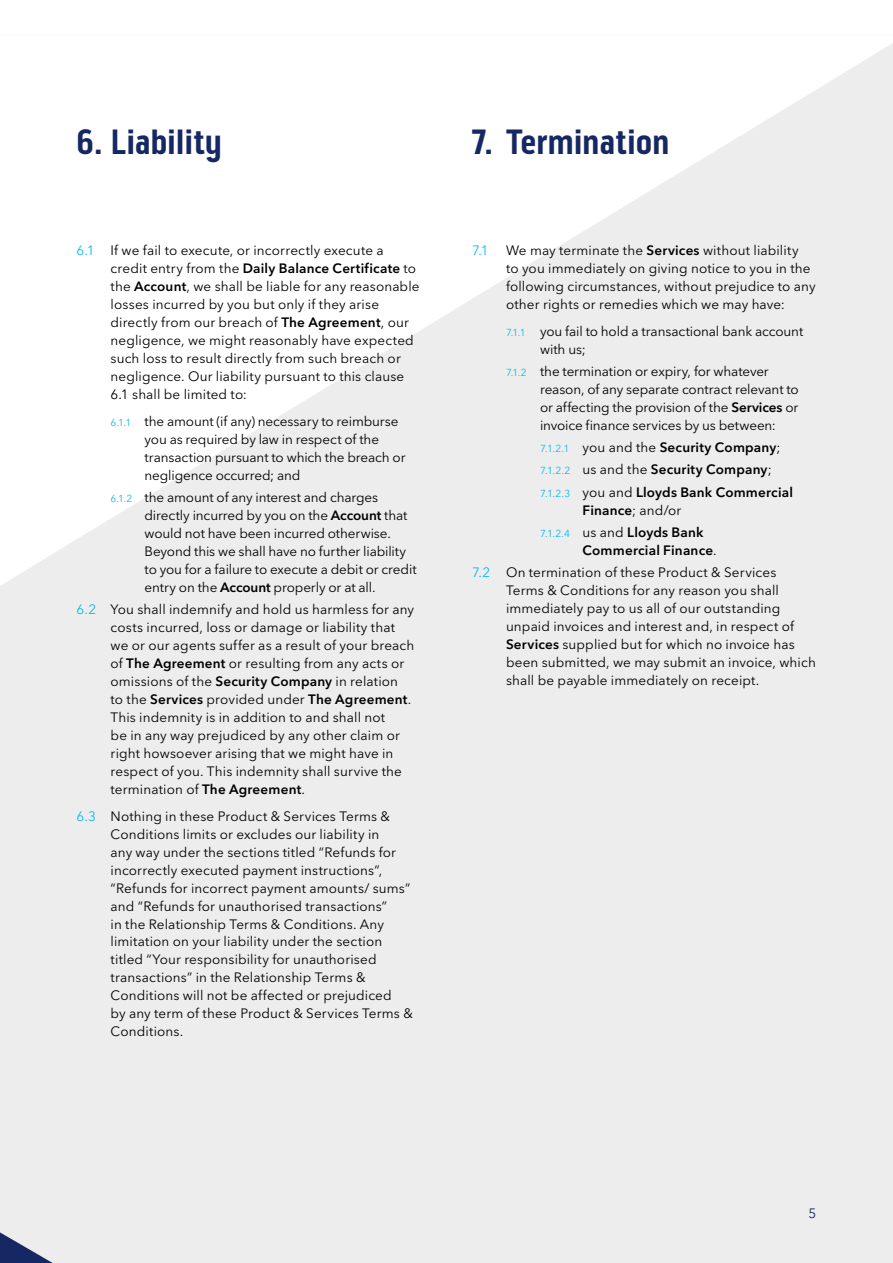
<style>
.page{position:relative;width:893px;height:1263px;background:#fff}
.page>*{position:absolute;margin:0;border:0;box-sizing:border-box;transform-origin:0 0}
.t1{font:700 36px "Bo S Pill Gothic";letter-spacing:-.01em;color:#162863}
.t2{font:13.5px/18px "Avenir Next LT Pro";letter-spacing:.01em;color:#000}
.t3{font:13.5px/18px "Avenir Next LT Pro";letter-spacing:-.01em;color:#000}
.t4{font:600 13.5px/22.2px "Avenir Next LT Pro";letter-spacing:.015em;color:#000}
.t5{font:13.5px "Avenir Next LT Pro";color:#0bbbef}
.t6{font:13.5px "Avenir Next LT Pro";color:#162863}
.s1{color:#0bbbef}
.s2{font-weight:600}
.s3{font-size:10.2px;color:#0bbbef}
.s4{font-weight:400;font-size:10.2px;color:#0bbbef}
.s5{font-weight:400}
</style>
<div class="page">
<div style="left:0;top:35px;width:893px;height:1228px;background:#ededed"></div>
<svg style="left:0;top:1232px;width:53px;height:31px"></svg>
<svg style="left:0;top:35px;width:893px;height:551px;fill:#fff"></svg>
<h1 class="t1" style="left:77px;top:121px;width:147px">6. Liability</h1>
<p class="t2" style="left:111px;top:241px;width:311px;text-indent:-34px"><span class="s1">6.1</span> If we fail to execute, or incorrectly execute a credit entry from the <span class="s2">Daily Balance Certificate</span> to the <span class="s2">Account</span>, we shall be liable for any reasonable losses incurred by you but only if they arise directly from our breach of <span class="s2">The Agreement</span>, our negligence, we might reasonably have expected such loss to result directly from such breach or negligence. Our liability pursuant to this clause 6.1 shall be limited to:</p>
<p class="t3" style="left:145px;top:412px;width:263px;text-indent:-34px"><span class="s3">6.1.1</span> the amount (if any) necessary to reimburse you as required by law in respect of the transaction pursuant to which the breach or negligence occurred; and</p>
<p class="t3" style="left:145px;top:488px;width:274px;text-indent:-34px"><span class="s3">6.1.2</span> the amount of any interest and charges directly incurred by you on the <span class="s2">Account</span> that would not have been incurred otherwise.<br>Beyond this we shall have no further liability to you for a failure to execute a debit or credit entry on the <span class="s2">Account</span> properly or at all.</p>
<p class="t2" style="left:111px;top:600px;width:305px;text-indent:-34px"><span class="s1">6.2</span> You shall indemnify and hold us harmless for any costs incurred, loss or damage or liability that we or our agents suffer as a result of your breach of <span class="s2">The Agreement</span> or resulting from any acts or omissions of the <span class="s2">Security Company</span> in relation<br>to the <span class="s2">Services</span> provided under <span class="s2">The Agreement</span>.<br>This indemnity is in addition to and shall not<br>be in any way prejudiced by any other claim or right howsoever arising that we might have in respect of you. This indemnity shall survive the termination of <span class="s2">The Agreement</span>.</p>
<p class="t2" style="left:111px;top:807px;width:304px;text-indent:-34px"><span class="s1">6.3</span> Nothing in these Product &amp; Services Terms &amp; Conditions limits or excludes our liability in<br>any way under the sections titled “Refunds for incorrectly executed payment instructions”, “Refunds for incorrect payment amounts/ sums” and “Refunds for unauthorised transactions”<br>in the Relationship Terms &amp; Conditions. Any limitation on your liability under the section titled “Your responsibility for unauthorised transactions” in the Relationship Terms &amp; Conditions will not be affected or prejudiced<br>by any term of these Product &amp; Services Terms &amp; Conditions.</p>
<h1 class="t1" style="left:472px;top:121px;width:199px">7. Termination</h1>
<p class="t5" style="left:472px;top:242px;width:18px">7.1</p>
<p class="t2" style="left:506px;top:241px;width:311px">We may terminate the <span class="s2">Services</span> without liability<br>to you immediately on giving notice to you in the following circumstances, without prejudice to any other rights or remedies which we may have:</p>
<p class="t3" style="left:540px;top:322px;width:265px;text-indent:-34px"><span class="s3">7.1.1</span> you fail to hold a transactional bank account with us;</p>
<p class="t3" style="left:540px;top:362px;width:260px;text-indent:-34px"><span class="s3">7.1.2</span> the termination or expiry, for whatever reason, of any separate contract relevant to or affecting the provision of the <span class="s2">Services</span> or invoice finance services by us between:</p>
<p class="t4" style="left:540px;top:436px;width:254px"><span class="s4">7.1.2.1</span> <span class="s5">you and the</span> Security Company<span class="s5">;<br></span><span class="s4">7.1.2.2</span> <span class="s5">us and the</span> Security Company<span class="s5">;<br></span><span class="s4">7.1.2.3</span> <span class="s5">you and</span> Lloyds Bank Commercial</p>
<p class="t4" style="left:540px;top:499px;width:165px;text-indent:43px">Finance<span class="s5">; and/or<br></span><span class="s4">7.1.2.4</span> <span class="s5">us and</span> Lloyds Bank</p>
<p class="t2" style="left:472px;top:539px;width:306px;line-height:22.2px;text-indent:111px"><span class="s2">Commercial Finance</span>.<br><span class="s1">7.2</span> On termination of these Product &amp; Services</p>
<p class="t2" style="left:506px;top:581px;width:311px">Terms &amp; Conditions for any reason you shall immediately pay to us all of our outstanding unpaid invoices and interest and, in respect of <span class="s2">Services</span> supplied but for which no invoice has been submitted, we may submit an invoice, which shall be payable immediately on receipt.</p>
<p class="t6" style="left:809px;top:1205px;width:9px">5</p>
</div>
